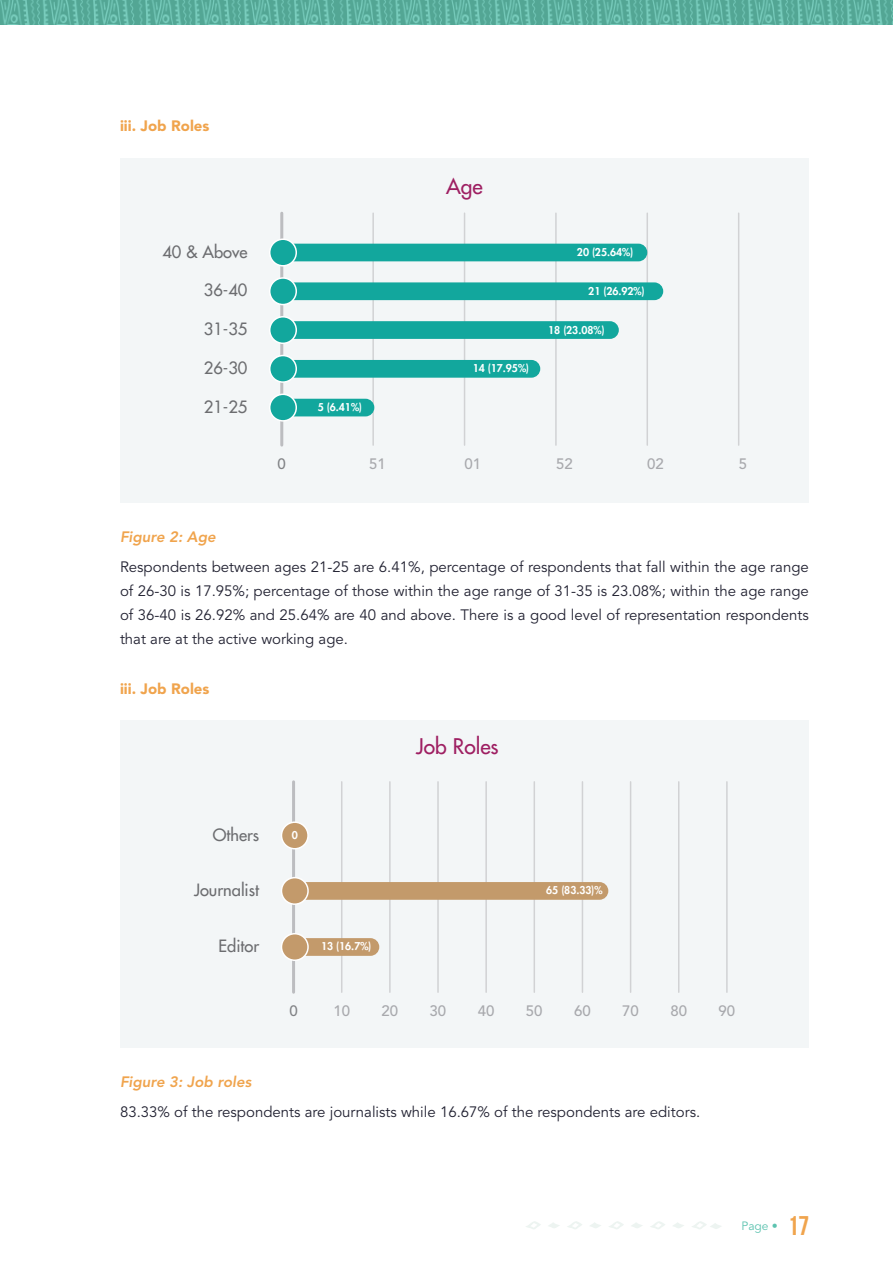
<style>
.page{position:relative;width:893px;height:1263px;background:#fff}
.page>*{position:absolute;margin:0;border:0;box-sizing:border-box;transform-origin:0 0}
.t1{font:700 27px "Bebas Neue";color:#f0a44d}
.t2{font:21px "Futura LT";color:#9e1f62}
.t3{font:16.5px "Futura LT";color:#6c6d70}
.Body_Text{font:15px/24px "Avenir LT Std";color:#222232;text-align:justify}
.t4{font:500 15px "Avenir LT Std";color:#a8a9ad}
.t5{font:italic 800 15px "Avenir LT Std";color:#f0a44d}
.t6{font:900 15px "Avenir LT Std";color:#f0a44d}
.t7{font:500 15px "Avenir LT Std";color:#808285}
.t8{font:12px "Avenir LT Std";color:#5dc3b0}
.t9{font:800 10.5px "Futura LT";color:#fff}
</style>
<div class="page">
<img style="left:0;top:0;width:893px;height:25px">
<svg style="left:526px;top:1221px;width:15px;height:8px"></svg>
<svg style="left:548px;top:1223px;width:12px;height:5px"></svg>
<svg style="left:567px;top:1221px;width:15px;height:8px"></svg>
<svg style="left:590px;top:1222px;width:11px;height:6px"></svg>
<svg style="left:609px;top:1221px;width:15px;height:8px"></svg>
<svg style="left:631px;top:1223px;width:11px;height:5px"></svg>
<svg style="left:650px;top:1221px;width:15px;height:8px"></svg>
<svg style="left:673px;top:1222px;width:11px;height:6px"></svg>
<svg style="left:692px;top:1221px;width:29px;height:8px"></svg>
<div style="left:120px;top:720px;width:689px;height:328px;background:#f3f6f7"></div>
<hr style="left:341px;top:782px;width:1px;height:210px;background:#d1d2d4">
<hr style="left:389px;top:782px;width:2px;height:210px;background:#d1d2d4">
<hr style="left:437px;top:782px;width:2px;height:210px;background:#d1d2d4">
<hr style="left:485px;top:782px;width:2px;height:210px;background:#d1d2d4">
<hr style="left:534px;top:782px;width:1px;height:210px;background:#d1d2d4">
<hr style="left:582px;top:782px;width:1px;height:210px;background:#d1d2d4">
<hr style="left:630px;top:782px;width:1px;height:210px;background:#d1d2d4">
<hr style="left:678px;top:782px;width:1px;height:210px;background:#d1d2d4">
<hr style="left:726px;top:782px;width:2px;height:210px;background:#d1d2d4">
<hr style="left:292px;top:782px;width:3px;height:210px;background:#bcbdc0">
<div style="left:290px;top:882px;width:318px;height:18px;background:#c39a6b;border-radius:9px"></div>
<svg style="left:281px;top:877px;width:28px;height:28px"></svg>
<div style="left:290px;top:938px;width:89px;height:18px;background:#c39a6b;border-radius:9px"></div>
<svg style="left:281px;top:933px;width:28px;height:28px"></svg>
<svg style="left:281px;top:821px;width:27px;height:28px"></svg>
<div style="left:120px;top:158px;width:689px;height:345px;background:#f3f6f7"></div>
<hr style="left:372px;top:213px;width:2px;height:232px;background:#d1d2d4">
<hr style="left:464px;top:213px;width:1px;height:232px;background:#d1d2d4">
<hr style="left:555px;top:213px;width:2px;height:232px;background:#d1d2d4">
<hr style="left:646px;top:213px;width:2px;height:232px;background:#d1d2d4">
<hr style="left:738px;top:213px;width:1px;height:232px;background:#d1d2d4">
<hr style="left:280px;top:213px;width:3px;height:232px;background:#bcbdc0">
<div style="left:278px;top:399px;width:96px;height:17px;background:#12a79d;border-radius:9px"></div>
<svg style="left:269px;top:394px;width:28px;height:28px"></svg>
<div style="left:278px;top:360px;width:262px;height:18px;background:#12a79d;border-radius:9px"></div>
<svg style="left:269px;top:355px;width:28px;height:28px"></svg>
<div style="left:278px;top:321px;width:341px;height:18px;background:#12a79d;border-radius:9px"></div>
<svg style="left:269px;top:316px;width:28px;height:28px"></svg>
<div style="left:278px;top:282px;width:385px;height:18px;background:#12a79d;border-radius:9px"></div>
<svg style="left:269px;top:277px;width:28px;height:28px"></svg>
<div style="left:278px;top:244px;width:369px;height:17px;background:#12a79d;border-radius:9px"></div>
<svg style="left:269px;top:238px;width:28px;height:29px"></svg>
<h3 class="t6" style="left:120px;top:117px;width:91px">iii. Job Roles</h3>
<h3 class="t2" style="left:446px;top:172px;width:38px">Age</h3>
<p class="t3" style="left:162px;top:241px;width:87px">40 &amp; Above</p>
<p class="t9" style="left:577px;top:245px;width:58px">20 (25.64%)</p>
<p class="t3" style="left:204px;top:279px;width:45px">36-40</p>
<p class="t9" style="left:588px;top:284px;width:58px">21 (26.92%)</p>
<p class="t3" style="left:204px;top:318px;width:45px">31-35</p>
<p class="t9" style="left:548px;top:323px;width:58px">18 (23.08%)</p>
<p class="t3" style="left:204px;top:357px;width:45px">26-30</p>
<p class="t9" style="left:473px;top:362px;width:58px">14 (17.95%)</p>
<p class="t3" style="left:204px;top:396px;width:45px">21-25</p>
<p class="t9" style="left:318px;top:401px;width:46px">5 (6.41%)</p>
<p class="t7" style="left:278px;top:455px;width:10px">0</p>
<p class="t4" style="left:369px;top:455px;width:18px">51</p>
<p class="t4" style="left:465px;top:455px;width:18px">01</p>
<p class="t4" style="left:556px;top:455px;width:18px">52</p>
<p class="t4" style="left:647px;top:455px;width:18px">02</p>
<p class="t4" style="left:739px;top:455px;width:10px">5</p>
<p class="t5" style="left:120px;top:528px;width:97px">Figure 2: Age</p>
<p class="Body_Text" style="left:120px;top:556px;width:690px">Respondents between ages 21-25 are 6.41%, percentage of respondents that fall within the age range of 26-30 is 17.95%; percentage of those within the age range of 31-35 is 23.08%; within the age range of 36-40 is 26.92% and 25.64% are 40 and above. There is a good level of representation respondents that are at the active working age.</p>
<h3 class="t6" style="left:120px;top:679px;width:91px">iii. Job Roles</h3>
<p class="t3" style="left:213px;top:824px;width:48px">Others</p>
<p class="t9" style="left:292px;top:828px;width:8px">0</p>
<p class="t3" style="left:194px;top:879px;width:67px">Journalist</p>
<p class="t3" style="left:219px;top:935px;width:42px">Editor</p>
<p class="t9" style="left:321px;top:939px;width:52px">13 (16.7%)</p>
<h3 class="t2" style="left:416px;top:733px;width:84px">Job Roles</h3>
<p class="t9" style="left:546px;top:883px;width:58px">65 (83.33)%</p>
<p class="t7" style="left:289px;top:1002px;width:10px">0</p>
<p class="t4" style="left:333px;top:1002px;width:18px">10</p>
<p class="t4" style="left:381px;top:1002px;width:18px">20</p>
<p class="t4" style="left:430px;top:1002px;width:18px">30</p>
<p class="t4" style="left:478px;top:1002px;width:18px">40</p>
<p class="t4" style="left:526px;top:1002px;width:18px">50</p>
<p class="t4" style="left:574px;top:1002px;width:18px">60</p>
<p class="t4" style="left:622px;top:1002px;width:18px">70</p>
<p class="t4" style="left:670px;top:1002px;width:18px">80</p>
<p class="t4" style="left:718px;top:1002px;width:18px">90</p>
<p class="t5" style="left:120px;top:1073px;width:133px">Figure 3: Job roles</p>
<p class="Body_Text" style="left:120px;top:1100px;width:582px">83.33% of the respondents are journalists while 16.67% of the respondents are editors.</p>
<p class="t8" style="left:741px;top:1219px;width:38px">Page •</p>
<h1 class="t1" style="left:788px;top:1211px;width:23px">17</h1>
</div>
